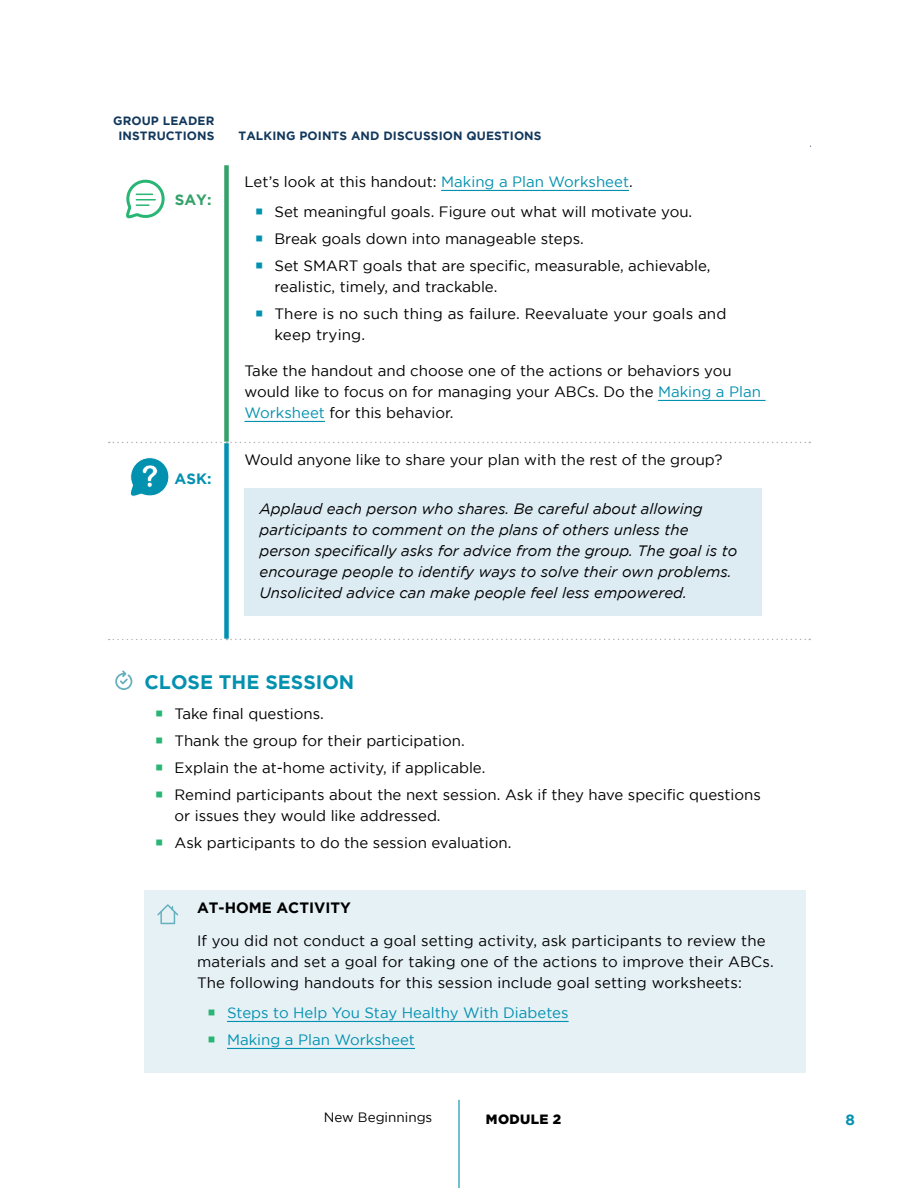
<style>
.page{position:relative;width:918px;height:1188px;background:#fff}
.page>*{position:absolute;margin:0;border:0;box-sizing:border-box;transform-origin:0 0}
.t1{font:700 19.5px "Gotham";color:#0391b0}
.t2{font:15px/21px "Gotham";color:#000}
.t3{font:italic 15px/21px "Gotham";color:#000}
.t4{font:15px "Gotham";color:#0391b0}
.t5{font:700 15px "Gotham";color:#000}
.t6{font:700 15px "Gotham";color:#0391b0}
.t7{font:700 15px "Gotham";color:#33a169}
.t8{font:13.5px "Gotham";color:#000}
.t9{font:900 13.5px "Gotham";letter-spacing:.025em;color:#000}
.t10{font:700 12px/15px "Gotham";letter-spacing:.01em;color:#12385c;text-align:center}
.s1{color:#0391b0}
</style>
<div class="page">
<hr style="left:458px;top:1100px;width:2px;height:88px;background:#0391b0">
<div style="left:244px;top:488px;width:518px;height:127px;background:#ddebf3"></div>
<div style="left:191px;top:890px;width:615px;height:182px;background:#e6f1f6"></div>
<hr style="left:441px;top:190px;width:188px;height:1px;background:#0391b0">
<hr style="left:658px;top:400px;width:108px;height:1px;background:#0391b0">
<hr style="left:244px;top:421px;width:81px;height:1px;background:#0391b0">
<hr style="left:227px;top:1021px;width:342px;height:1px;background:#0391b0">
<hr style="left:227px;top:1048px;width:188px;height:1px;background:#0391b0">
<div style="left:224px;top:165px;width:5px;height:277px;background:#33a169"></div>
<svg style="left:109px;top:442px;width:701px;height:1px"></svg>
<svg style="left:109px;top:639px;width:701px;height:1px"></svg>
<div style="left:224px;top:443px;width:5px;height:196px;background:#0391b0"></div>
<svg style="left:126px;top:179px;width:39px;height:40px"></svg>
<svg style="left:130px;top:457px;width:39px;height:40px"></svg>
<svg style="left:115px;top:670px;width:17px;height:20px"></svg>
<div style="left:145px;top:890px;width:46px;height:182px;background:#e6f1f6"></div>
<div style="left:160px;top:911px;width:15px;height:13px;border:2px solid #66b0bd"></div>
<svg style="left:157px;top:904px;width:22px;height:13px"></svg>
<p class="t10" style="left:113px;top:113px;width:103px">GROUP LEADER<br>INSTRUCTIONS</p>
<h5 class="t7" style="left:175px;top:191px;width:38px">SAY:</h5>
<p class="t6" style="left:175px;top:470px;width:38px">ASK:</p>
<p class="t10" style="left:239px;top:128px;width:305px">TALKING POINTS AND DISCUSSION QUESTIONS</p>
<p class="t2" style="left:244px;top:171px;width:390px">Let’s look at this handout: <span class="s1">Making a Plan Worksheet</span>.</p>
<p class="t2" style="left:274px;top:201px;width:419px">Set meaningful goals. Figure out what will motivate you.</p>
<p class="t2" style="left:274px;top:228px;width:311px">Break goals down into manageable steps.</p>
<p class="t2" style="left:274px;top:255px;width:438px">Set SMART goals that are specific, measurable, achievable, realistic, timely, and trackable.</p>
<p class="t2" style="left:275px;top:303px;width:454px">There is no such thing as failure. Reevaluate your goals and keep trying.</p>
<p class="t2" style="left:244px;top:360px;width:518px">Take the handout and choose one of the actions or behaviors you would like to focus on for managing your ABCs. Do the <span class="s1">Making a Plan<br>Worksheet</span> for this behavior.</p>
<p class="t2" style="left:244px;top:449px;width:479px">Would anyone like to share your plan with the rest of the group?</p>
<p class="t3" style="left:260px;top:498px;width:479px">Applaud each person who shares. Be careful about allowing participants to comment on the plans of others unless the person specifically asks for advice from the group. The goal is to encourage people to identify ways to solve their own problems.<br>Unsolicited advice can make people feel less empowered.</p>
<h3 class="t1" style="left:145px;top:671px;width:211px">CLOSE THE SESSION</h3>
<p class="t2" style="left:175px;top:703px;width:151px">Take final questions.</p>
<p class="t2" style="left:175px;top:730px;width:292px">Thank the group for their participation.</p>
<p class="t2" style="left:175px;top:757px;width:312px">Explain the at-home activity, if applicable.</p>
<p class="t2" style="left:175px;top:784px;width:588px">Remind participants about the next session. Ask if they have specific questions or issues they would like addressed.</p>
<p class="t2" style="left:175px;top:832px;width:338px">Ask participants to do the session evaluation.</p>
<h4 class="t5" style="left:197px;top:899px;width:155px">AT-HOME ACTIVITY</h4>
<p class="t2" style="left:197px;top:930px;width:578px">If you did not conduct a goal setting activity, ask participants to review the materials and set a goal for taking one of the actions to improve their ABCs.<br>The following handouts for this session include goal setting worksheets:</p>
<p class="t4" style="left:227px;top:1005px;width:343px">Steps to Help You Stay Healthy With Diabetes</p>
<p class="t4" style="left:227px;top:1032px;width:189px">Making a Plan Worksheet</p>
<p class="t8" style="left:324px;top:1110px;width:110px">New Beginnings</p>
<p class="t9" style="left:486px;top:1111px;width:77px">MODULE 2</p>
<p class="t6" style="left:846px;top:1111px;width:11px">8</p>
</div>
